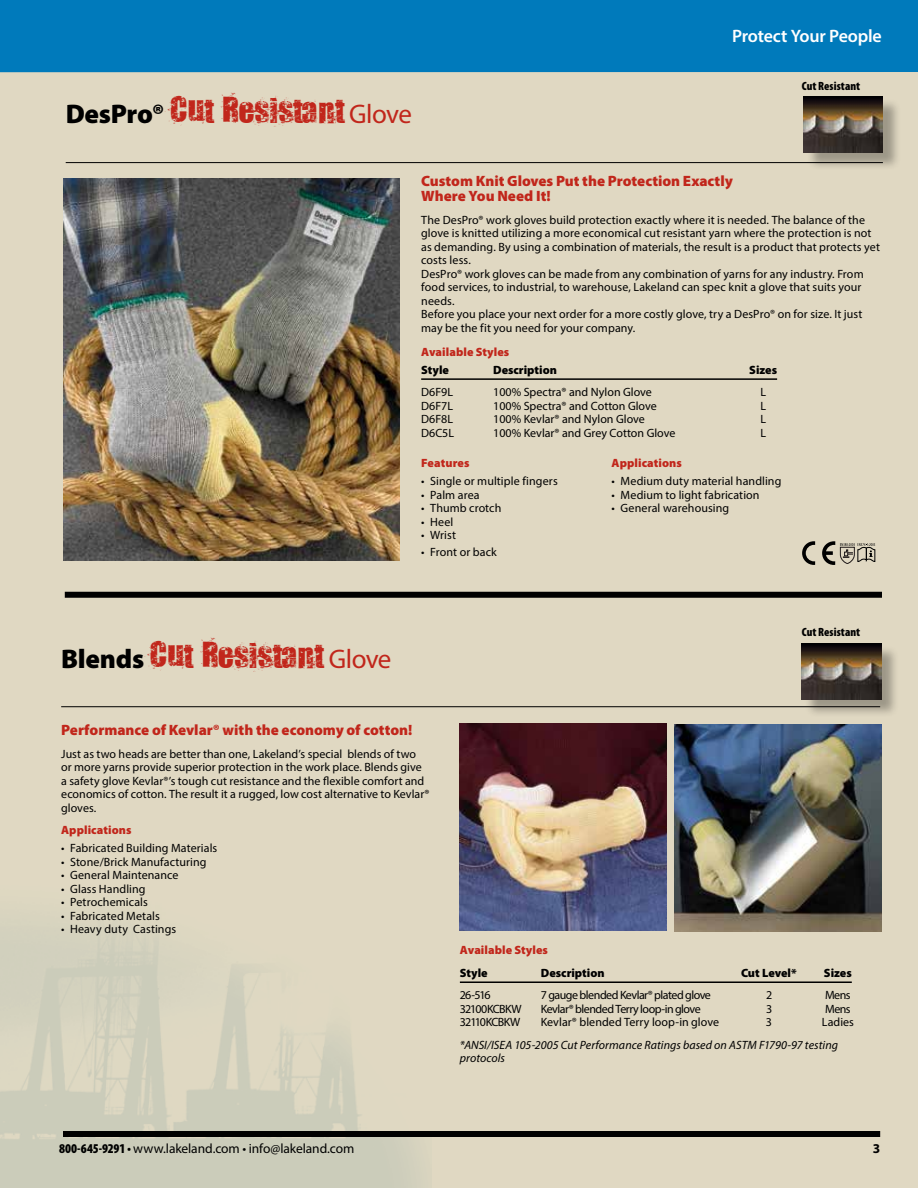
<style>
.page{position:relative;width:918px;height:1188px;background:#e0d8c2}
.page>*{position:absolute;margin:0;border:0;box-sizing:border-box;transform-origin:0 0}
.t1{font:27px "Smudgers";letter-spacing:-.005em;color:#c1261b}
.t2{font:600 18px "Myriad Pro";letter-spacing:-.015em;color:#fff}
.t3{font:900 15px/15px "Myriad Pro";letter-spacing:-.005em;color:#c1261b}
.t4{font:13.5px "Myriad Pro";letter-spacing:-.01em;color:#000}
.t5{font:700 13.5px "Myriad Pro";color:#000}
.t6{font:12px/13.5px "Myriad Pro";letter-spacing:.005em;color:#000}
.t7{font:italic 12px/13.5px "Myriad Pro";letter-spacing:.005em;color:#000}
.t8{font:900 12px "Myriad Pro";letter-spacing:.005em;color:#c1261b}
.t9{font:12px "Myriad Pro";letter-spacing:-.04em;color:#000}
.t10{font:900 12px "Myriad Pro";color:#000}
.t11{font:900 condensed 12px "Myriad Pro";letter-spacing:.01em;color:#000}
.t12{font:12px "Myriad Pro";letter-spacing:-.05em;color:#000}
.t13{font:12px "Myriad Pro";letter-spacing:-.065em;color:#000}
.s1{font-family:"Myriad Pro";font-weight:900;color:#000}
.s2{font-family:"Myriad Pro"}
.s3{font-weight:900;font-stretch:condensed}
</style>
<div class="page">
<div style="left:63px;top:1131px;width:817px;height:6px;background:#000"></div>
<svg style="left:802px;top:541px;width:13px;height:24px"></svg>
<svg style="left:822px;top:541px;width:53px;height:24px"></svg>
<hr style="left:66px;top:162px;width:817px;height:1px;background:#000">
<div style="left:65px;top:592px;width:817px;height:6px;background:#000"></div>
<img style="left:64px;top:178px;width:335px;height:383px">
<hr style="left:421px;top:378px;width:356px;height:2px;background:#000">
<div style="left:806px;top:98px;width:96px;height:73px;background:#000;opacity:.3"></div>
<img style="left:804px;top:96px;width:79px;height:56px">
<hr style="left:61px;top:706px;width:819px;height:1px;background:#000">
<img style="left:460px;top:724px;width:207px;height:207px">
<img style="left:674px;top:724px;width:207px;height:207px">
<hr style="left:460px;top:981px;width:392px;height:2px;background:#000">
<div style="left:804px;top:645px;width:96px;height:73px;background:#000;opacity:.3"></div>
<img style="left:802px;top:643px;width:79px;height:56px">
<div style="left:0;top:0;width:918px;height:72px;background:#007abb"></div>
<h2 class="t2" style="left:732px;top:25px;width:151px">Protect Your People</h2>
<h1 class="t1" style="left:66px;top:89px;width:348px"><span class="s1">DesPro®</span> Cut Resistant <span class="s2">Glove</span></h1>
<p class="t11" style="left:802px;top:78px;width:60px">Cut Resistant</p>
<p class="t3" style="left:421px;top:173px;width:313px">Custom Knit Gloves Put the Protection Exactly<br>Where You Need It!</p>
<p class="t6" style="left:421px;top:213px;width:460px">The DesPro® work gloves build protection exactly where it is needed. The balance of the glove is knitted utilizing a more economical cut resistant yarn where the protection is not as demanding. By using a combination of materials, the result is a product that protects yet costs less.<br>DesPro® work gloves can be made from any combination of yarns for any industry. From food services, to industrial, to warehouse, Lakeland can spec knit a glove that suits your needs.<br>Before you place your next order for a more costly glove, try a DesPro® on for size. It just may be the fit you need for your company.</p>
<p class="t8" style="left:421px;top:344px;width:90px">Available Styles</p>
<p class="t10" style="left:421px;top:362px;width:29px">Style</p>
<p class="t10" style="left:493px;top:362px;width:65px">Description</p>
<p class="t10" style="left:749px;top:362px;width:29px">Sizes</p>
<p class="t6" style="left:421px;top:385px;width:33px">D6F9L</p>
<p class="t6" style="left:493px;top:385px;width:160px">100% Spectra® and Nylon Glove</p>
<p class="t6" style="left:760px;top:385px;width:7px">L</p>
<p class="t6" style="left:421px;top:399px;width:33px">D6F7L</p>
<p class="t6" style="left:493px;top:399px;width:165px">100% Spectra® and Cotton Glove</p>
<p class="t6" style="left:760px;top:399px;width:7px">L</p>
<p class="t6" style="left:421px;top:412px;width:33px">D6F8L</p>
<p class="t6" style="left:493px;top:412px;width:153px">100% Kevlar® and Nylon Glove</p>
<p class="t6" style="left:760px;top:412px;width:7px">L</p>
<p class="t6" style="left:421px;top:426px;width:34px">D6C5L</p>
<p class="t6" style="left:493px;top:426px;width:184px">100% Kevlar® and Grey Cotton Glove</p>
<p class="t6" style="left:760px;top:426px;width:7px">L</p>
<p class="t8" style="left:421px;top:455px;width:50px">Features</p>
<p class="t6" style="left:421px;top:474px;width:138px">• Single or multiple fingers</p>
<p class="t6" style="left:421px;top:488px;width:60px">• Palm area</p>
<p class="t6" style="left:421px;top:501px;width:82px">• Thumb crotch</p>
<p class="t6" style="left:421px;top:515px;width:34px">• Heel</p>
<p class="t6" style="left:421px;top:528px;width:36px">• Wrist</p>
<p class="t6" style="left:421px;top:545px;width:77px">• Front or back</p>
<p class="t8" style="left:612px;top:455px;width:72px">Applications</p>
<p class="t6" style="left:612px;top:474px;width:171px">• Medium duty material handling</p>
<p class="t6" style="left:612px;top:488px;width:149px">• Medium to light fabrication</p>
<p class="t6" style="left:612px;top:501px;width:119px">• General warehousing</p>
<h1 class="t1" style="left:61px;top:633px;width:332px"><span class="s1">Blends</span> Cut Resistant <span class="s2">Glove</span></h1>
<p class="t11" style="left:802px;top:625px;width:60px">Cut Resistant</p>
<p class="t3" style="left:61px;top:722px;width:353px">Performance of Kevlar® with the economy of cotton!</p>
<p class="t6" style="left:61px;top:747px;width:370px">Just as two heads are better than one, Lakeland’s special blends of two or more yarns provide superior protection in the work place. Blends give a safety glove Kevlar®’s tough cut resistance and the flexible comfort and economics of cotton. The result it a rugged, low cost alternative to Kevlar® gloves.</p>
<p class="t8" style="left:61px;top:822px;width:72px">Applications</p>
<p class="t6" style="left:61px;top:841px;width:158px">• Fabricated Building Materials</p>
<p class="t6" style="left:61px;top:855px;width:147px">• Stone/Brick Manufacturing</p>
<p class="t6" style="left:61px;top:868px;width:119px">• General Maintenance</p>
<p class="t6" style="left:61px;top:882px;width:86px">• Glass Handling</p>
<p class="t6" style="left:61px;top:895px;width:88px">• Petrochemicals</p>
<p class="t6" style="left:61px;top:909px;width:100px">• Fabricated Metals</p>
<p class="t6" style="left:61px;top:922px;width:117px">• Heavy duty Castings</p>
<p class="t8" style="left:460px;top:942px;width:90px">Available Styles</p>
<p class="t10" style="left:460px;top:965px;width:29px">Style</p>
<p class="t10" style="left:541px;top:965px;width:65px">Description</p>
<p class="t10" style="left:741px;top:965px;width:57px">Cut Level*</p>
<p class="t10" style="left:824px;top:965px;width:29px">Sizes</p>
<p class="t6" style="left:460px;top:989px;width:32px">26-516</p>
<p class="t9" style="left:541px;top:988px;width:172px">7 gauge blended Kevlar® plated glove</p>
<p class="t6" style="left:766px;top:989px;width:8px">2</p>
<p class="t6" style="left:825px;top:989px;width:27px">Mens</p>
<p class="t12" style="left:460px;top:1002px;width:63px">32100KCBKW</p>
<p class="t9" style="left:541px;top:1002px;width:161px">Kevlar® blended Terry loop-in glove</p>
<p class="t6" style="left:766px;top:1002px;width:8px">3</p>
<p class="t6" style="left:825px;top:1002px;width:27px">Mens</p>
<p class="t13" style="left:460px;top:1015px;width:62px">32110KCBKW</p>
<p class="t6" style="left:541px;top:1016px;width:180px">Kevlar® blended Terry loop-in glove</p>
<p class="t6" style="left:766px;top:1016px;width:8px">3</p>
<p class="t6" style="left:822px;top:1016px;width:34px">Ladies</p>
<p class="t7" style="left:460px;top:1038px;width:380px">*ANSI/ISEA 105-2005 Cut Performance Ratings based on ASTM F1790-97 testing protocols</p>
<p class="t4" style="left:59px;top:1140px;width:297px"><span class="s3">800-645-9291 •</span> www.lakeland.com • info@lakeland.com</p>
<p class="t5" style="left:873px;top:1140px;width:9px">3</p>
</div>
